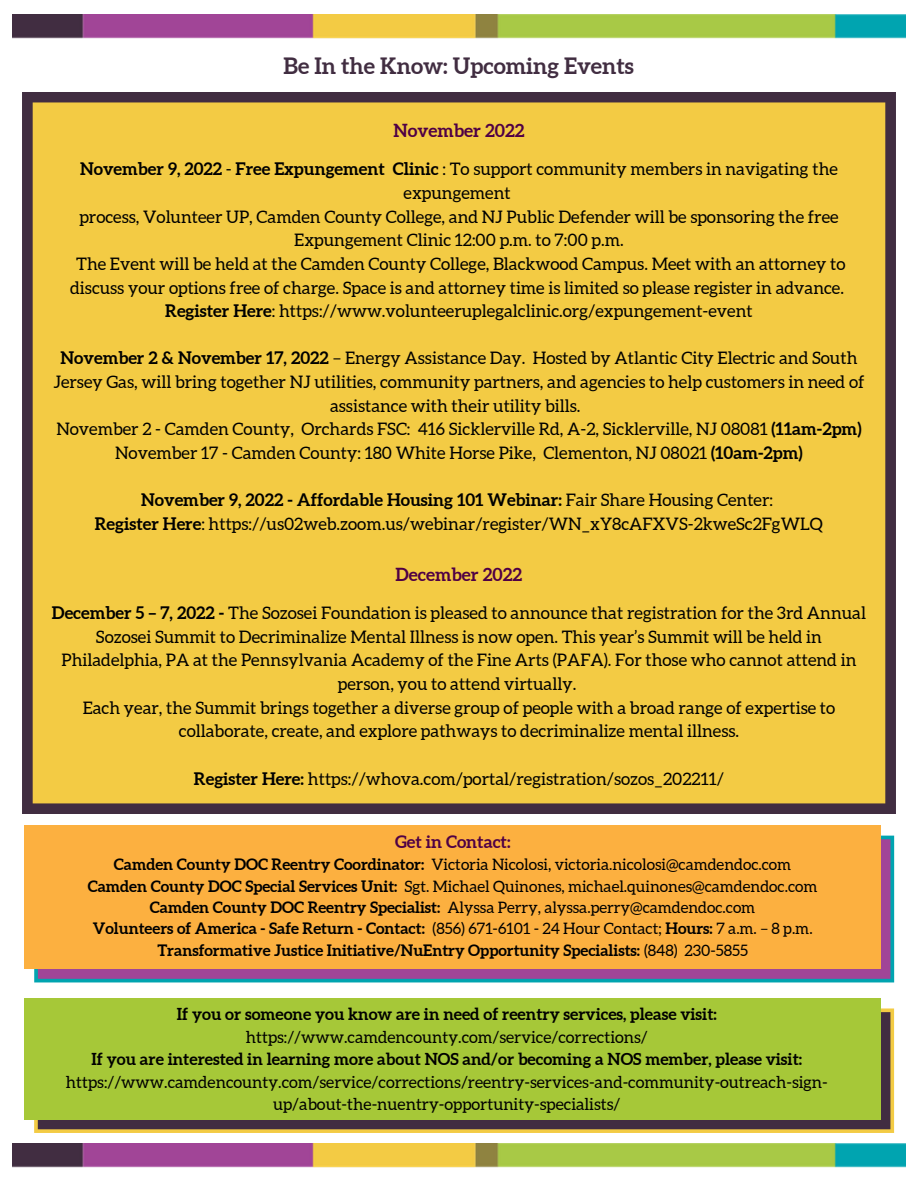
<style>
.page{position:relative;width:918px;height:1188px;background:#fff}
.page>*{position:absolute;margin:0;border:0;box-sizing:border-box;transform-origin:0 0}
.t1{font:700 22.5px "Aleo";color:#412d41}
.t2{font:700 18px "Aleo";color:#4f0045}
.t3{font:17.25px/23.7px "Aleo";color:#000;text-align:center}
.t4{font:700 17.25px "Aleo";color:#4f0045}
.t5{font:16.5px/22.5px "Aleo";color:#000;text-align:center}
.t6{font:700 16.5px "Aleo";color:#000}
.t7{font:700 15.75px/21.3px "Aleo";color:#000;text-align:center}
.s1{font-weight:700}
.s2{font-weight:400}
</style>
<div class="page">
<img style="left:13px;top:1144px;width:892px;height:23px">
<div style="left:22px;top:92px;width:874px;height:722px;background:#f3cb44"></div>
<img style="left:13px;top:15px;width:892px;height:23px">
<svg style="left:34px;top:836px;width:860px;height:146px;background:#795e9c"></svg>
<div style="left:24px;top:825px;width:856px;height:144px;background:#fcb040"></div>
<svg style="left:34px;top:1008px;width:860px;height:125px;background:#786241"></svg>
<div style="left:24px;top:998px;width:856px;height:121px;background:#a6c838"></div>
<h1 class="t1" style="left:284px;top:53px;width:352px">Be In the Know: Upcoming Events</h1>
<p class="t2" style="left:393px;top:120px;width:133px">November 2022</p>
<p class="t3" style="left:70px;top:157px;width:777px"><span class="s1">November 9, 2022</span> - <span class="s1">Free Expungement Clinic</span> : To support community members in navigating the expungement<br>process, Volunteer UP, Camden County College, and NJ Public Defender will be sponsoring the free Expungement Clinic 12:00 p.m. to 7:00 p.m.<br>The Event will be held at the Camden County College, Blackwood Campus. Meet with an attorney to discuss your options free of charge. Space is and attorney time is limited so please register in advance.<br><span class="s1">Register Here</span>: https://www.volunteeruplegalclinic.org/expungement-event</p>
<p class="t3" style="left:53px;top:346px;width:813px"><span class="s1">November 2 &amp; November 17, 2022</span> – Energy Assistance Day. Hosted by Atlantic City Electric and South Jersey Gas, will bring together NJ utilities, community partners, and agencies to help customers in need of assistance with their utility bills.<br>November 2 - Camden County, Orchards FSC: 416 Sicklerville Rd, A-2, Sicklerville, NJ 08081 <span class="s1">(11am-2pm)<br></span>November 17 - Camden County: 180 White Horse Pike, Clementon, NJ 08021 <span class="s1">(10am-2pm)</span></p>
<p class="t3" style="left:95px;top:488px;width:730px"><span class="s1">November 9, 2022 - Affordable Housing 101 Webinar:</span> Fair Share Housing Center:<br><span class="s1">Register Here</span>: https://us02web.zoom.us/webinar/register/WN_xY8cAFXVS-2kweSc2FgWLQ</p>
<p class="t2" style="left:396px;top:564px;width:128px">December 2022</p>
<p class="t3" style="left:52px;top:601px;width:816px"><span class="s1">December 5 – 7, 2022 -</span> The Sozosei Foundation is pleased to announce that registration for the 3rd Annual Sozosei Summit to Decriminalize Mental Illness is now open. This year’s Summit will be held in Philadelphia, PA at the Pennsylvania Academy of the Fine Arts (PAFA). For those who cannot attend in person, you to attend virtually.<br>Each year, the Summit brings together a diverse group of people with a broad range of expertise to collaborate, create, and explore pathways to decriminalize mental illness.</p>
<p class="t3" style="left:194px;top:766px;width:532px"><span class="s1">Register Here:</span> https://whova.com/portal/registration/sozos_202211/</p>
<p class="t4" style="left:395px;top:832px;width:117px">Get in Contact:</p>
<p class="t7" style="left:88px;top:854px;width:731px">Camden County DOC Reentry Coordinator: <span class="s2">Victoria Nicolosi, victoria.nicolosi@camdendoc.com </span>Camden County DOC Special Services Unit: <span class="s2">Sgt. Michael Quinones, michael.quinones@camdendoc.com </span>Camden County DOC Reentry Specialist: <span class="s2">Alyssa Perry, alyssa.perry@camdendoc.com<br></span>Volunteers of America - Safe Return - Contact: <span class="s2">(856) 671-6101 - 24 Hour Contact;</span> Hours: <span class="s2">7 a.m. – 8 p.m.<br></span>Transformative Justice Initiative/NuEntry Opportunity Specialists: <span class="s2">(848) 230-5855</span></p>
<p class="t6" style="left:177px;top:1005px;width:541px">If you or someone you know are in need of reentry services, please visit:</p>
<p class="t5" style="left:246px;top:1026px;width:404px">https://www.camdencounty.com/service/corrections/</p>
<p class="t6" style="left:92px;top:1050px;width:712px">If you are interested in learning more about NOS and/or becoming a NOS member, please visit:</p>
<p class="t5" style="left:66px;top:1071px;width:763px">https://www.camdencounty.com/service/corrections/reentry-services-and-community-outreach-sign&shy;up/about-the-nuentry-opportunity-specialists/</p>
</div>
